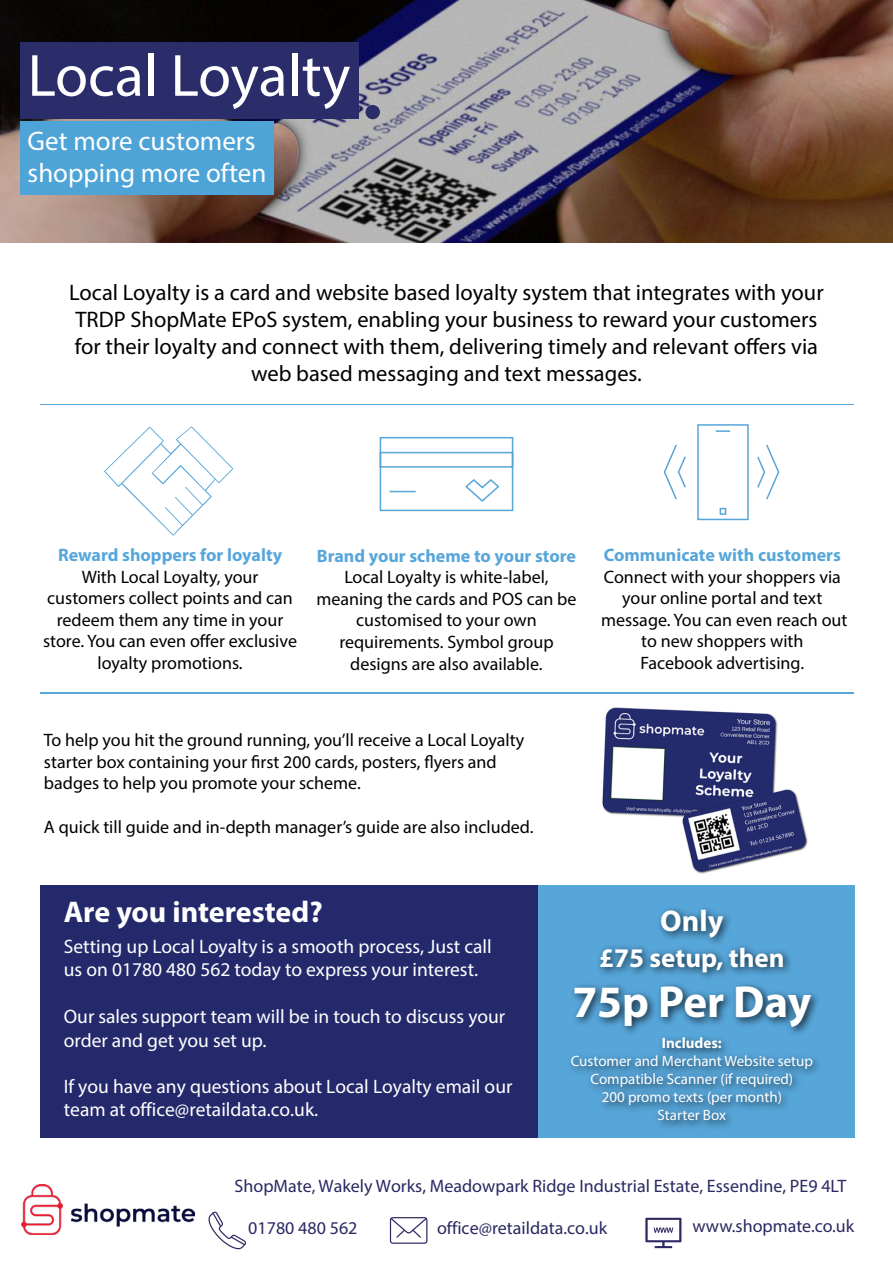
<style>
.page{position:relative;width:893px;height:1263px;background:#fff}
.page>*{position:absolute;margin:0;border:0;box-sizing:border-box;transform-origin:0 0}
.t1{font:60px "Myriad Pro";color:#fff}
.t2{font:700 45px "Myriad Pro";color:#fff}
.t3{font:700 30px "Myriad Pro";color:#fff}
.t4{font:27px/32.4px "Myriad Pro";color:#fff}
.t5{font:700 27px "Myriad Pro";color:#fff}
.t6{font:22.5px/27px "Myriad Pro";color:#000;text-align:center}
.t7{font:19.5px/23.4px "Myriad Pro";color:#fff}
.t8{font:18px/21.6px "Myriad Pro";color:#000;text-align:center}
.t9{font:18px/39.6px "Myriad Pro";color:#2b2862}
.t10{font:700 18px "Myriad Pro";color:#57a6da}
.t11{font:15px/18px "Myriad Pro";color:#fff;text-align:center}
.t12{font:700 15px "Myriad Pro";color:#fff}
</style>
<div class="page">
<img style="left:0;top:0;width:893px;height:242px">
<img style="left:602px;top:707px;width:206px;height:167px">
<svg style="left:104px;top:426px;width:129px;height:110px"></svg>
<svg style="left:379px;top:437px;width:135px;height:75px"></svg>
<svg style="left:663px;top:424px;width:117px;height:97px"></svg>
<hr style="left:39px;top:404px;width:815px;height:1px;background:#57a6da">
<hr style="left:31px;top:692px;width:824px;height:1px;background:#57a6da">
<div style="left:40px;top:886px;width:499px;height:251px;background:#24296b"></div>
<div style="left:539px;top:886px;width:316px;height:251px;background:#57a6da"></div>
<div style="left:655px;top:904px;width:78px;height:43px;background:#000;opacity:.75"></div>
<div style="left:594px;top:942px;width:199px;height:40px;background:#000;opacity:.75"></div>
<div style="left:569px;top:981px;width:251px;height:56px;background:#000;opacity:.75"></div>
<div style="left:566px;top:1032px;width:256px;height:98px;background:#000;opacity:.75"></div>
<div style="left:365px;top:105px;width:15px;height:14px;background:#2a2d69;border-radius:50%"></div>
<div style="left:20px;top:121px;width:254px;height:74px;background:#4ea4d6"></div>
<div style="left:21px;top:42px;width:338px;height:77px;background:#2a2d69"></div>
<svg style="left:208px;top:1211px;width:38px;height:38px"></svg>
<svg style="left:390px;top:1217px;width:37px;height:27px"></svg>
<svg style="left:645px;top:1218px;width:36px;height:30px"></svg>
<img style="left:22px;top:1185px;width:172px;height:49px">
<h1 class="t1" style="left:28px;top:39px;width:324px">Local Loyalty</h1>
<h3 class="t4" style="left:28px;top:124px;width:240px">Get more customers shopping more often</h3>
<p class="t6" style="left:69px;top:279px;width:756px">Local Loyalty is a card and website based loyalty system that integrates with your TRDP ShopMate EPoS system, enabling your business to reward your customers for their loyalty and connect with them, delivering timely and relevant offers via web based messaging and text messages.</p>
<p class="t10" style="left:58px;top:543px;width:226px">Reward shoppers for loyalty</p>
<p class="t8" style="left:43px;top:565px;width:255px">With Local Loyalty, your customers collect points and can redeem them any time in your store. You can even offer exclusive loyalty promotions.</p>
<p class="t10" style="left:317px;top:544px;width:260px">Brand your scheme to your store</p>
<p class="t8" style="left:316px;top:566px;width:262px">Local Loyalty is white-label, meaning the cards and POS can be customised to your own requirements. Symbol group designs are also available.</p>
<p class="t8" style="left:44px;top:729px;width:482px;text-align:left">To help you hit the ground running, you’ll receive a Local Loyalty starter box containing your first 200 cards, posters, flyers and badges to help you promote your scheme.</p>
<p class="t8" style="left:44px;top:815px;width:491px">A quick till guide and in-depth manager’s guide are also included.</p>
<p class="t10" style="left:604px;top:543px;width:239px">Communicate with customers</p>
<p class="t8" style="left:601px;top:565px;width:248px">Connect with your shoppers via your online portal and text message. You can even reach out to new shoppers with<br>Facebook advertising.</p>
<h3 class="t3" style="left:64px;top:892px;width:260px">Are you interested?</h3>
<p class="t7" style="left:64px;top:934px;width:429px">Setting up Local Loyalty is a smooth process, Just call us on 01780 480 562 today to express your interest.</p>
<p class="t7" style="left:64px;top:1005px;width:443px">Our sales support team will be in touch to discuss your order and get you set up.</p>
<p class="t7" style="left:64px;top:1075px;width:450px;line-height:22.6px">If you have any questions about Local Loyalty email our team at office@retaildata.co.uk.</p>
<h3 class="t3" style="left:660px;top:901px;width:65px">Only</h3>
<h3 class="t5" style="left:599px;top:940px;width:187px">£75 setup, then</h3>
<h2 class="t2" style="left:572px;top:972px;width:241px">75p Per Day</h2>
<p class="t12" style="left:662px;top:1033px;width:62px">Includes:</p>
<p class="t11" style="left:571px;top:1052px;width:244px">Customer and Merchant Website setup<br>Compatible Scanner (if required)<br>200 promo texts (per month)<br>Starter Box</p>
<p class="t9" style="left:692px;top:1166px;width:163px;text-indent:-458px">ShopMate, Wakely Works, Meadowpark Ridge Industrial Estate, Essendine, PE9 4LT www.shopmate.co.uk</p>
<p class="t9" style="left:248px;top:1208px;width:111px">01780 480 562</p>
<p class="t9" style="left:437px;top:1208px;width:172px">office@retaildata.co.uk</p>
</div>
